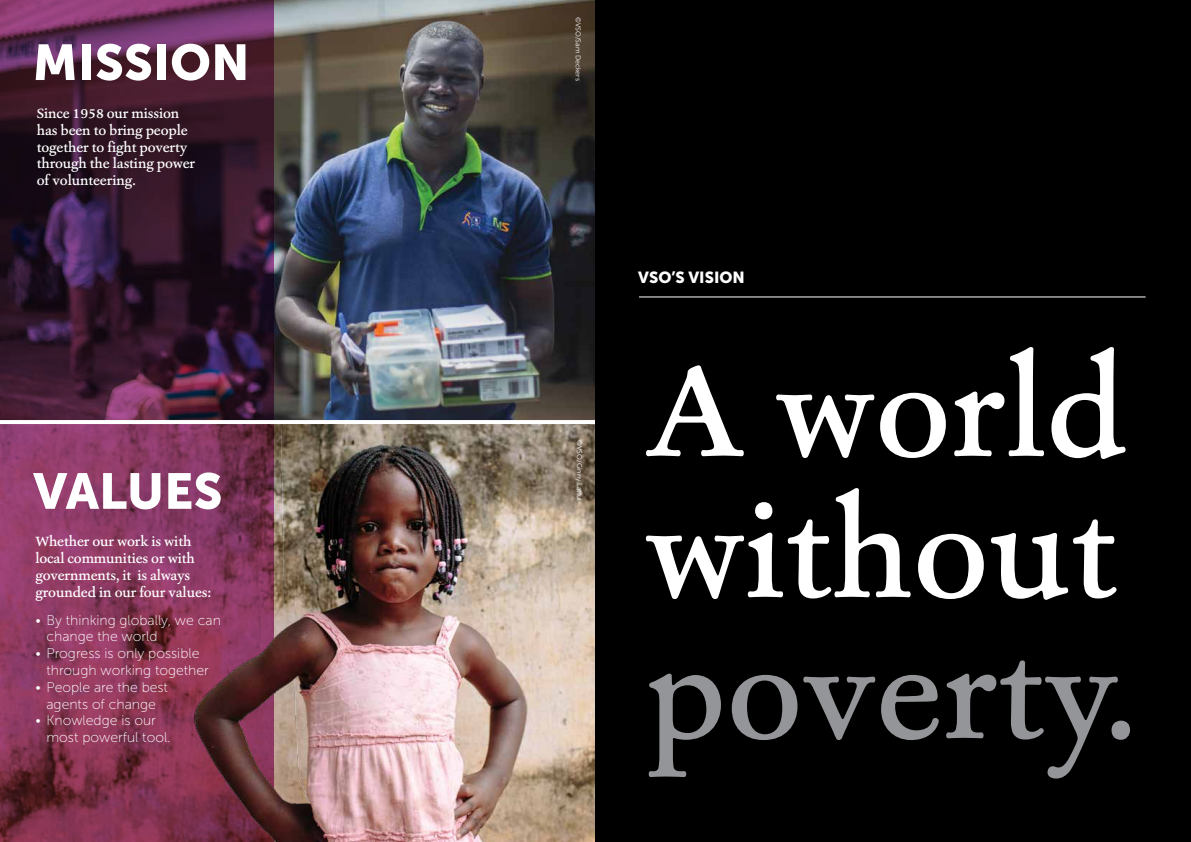
<style>
.page{position:relative;width:1191px;height:842px;background:#fff}
.page>*{position:absolute;margin:0;border:0;box-sizing:border-box;transform-origin:0 0}
.t1{font:500 135px/141px "Ashbury";color:#fff}
.t2{font:500 135px "Ashbury";color:#939598}
.t3{font:50px "Museo Sans 900";color:#fff}
.t4{font:16px "Museo Sans 900";color:#fff}
.t5{font:500 14px/16.8px "Ashbury";letter-spacing:-.01em;color:#fff}
.t6{font:14px/16.8px "Museo Sans 100";color:#fff}
.t7{font:7px "Museo Sans 300";color:#fff}
</style>
<div class="page">
<img style="left:274px;top:0;width:321px;height:420px">
<svg style="left:0;top:0;width:274px;height:842px;background:#5b2643"></svg>
<img style="left:184px;top:424px;width:411px;height:418px">
<hr style="left:0;top:420px;width:595px;height:4px;background:#fff">
<div style="left:595px;top:0;width:596px;height:842px;background:#000"></div>
<hr style="left:639px;top:296px;width:506px;height:1px;background:#fff">
<h2 class="t3" style="left:33px;top:34px;width:218px">MISSION</h2>
<p class="t5" style="left:37px;top:105px;width:160px">Since 1958 our mission has been to bring people together to fight poverty through the lasting power of volunteering.</p>
<h2 class="t3" style="left:33px;top:463px;width:191px">VALUES</h2>
<p class="t5" style="left:35px;top:533px;width:177px">Whether our work is with local communities or with governments, it is always grounded in our four values:</p>
<p class="t6" style="left:46px;top:612px;width:176px;text-indent:-11px">• By thinking globally, we can change the world</p>
<p class="t6" style="left:46px;top:645px;width:164px;text-indent:-11px">• Progress is only possible through working together</p>
<p class="t6" style="left:35px;top:679px;width:134px;text-align:center">• People are the best agents of change</p>
<p class="t6" style="left:46px;top:712px;width:126px;text-indent:-11px">• Knowledge is our most powerful tool.</p>
<p class="t7" style="left:582px;top:17px;width:65px;rotate:90deg">©VSO/Sam Deckers</p>
<p class="t7" style="left:583px;top:440px;width:62px;rotate:90deg">©VSO/Ginny Lattul</p>
<p class="t4" style="left:638px;top:268px;width:108px">VSO’S VISION</p>
<h1 class="t1" style="left:645px;top:340px;width:484px">A world without</h1>
<h1 class="t2" style="left:645px;top:605px;width:493px">poverty.</h1>
</div>
